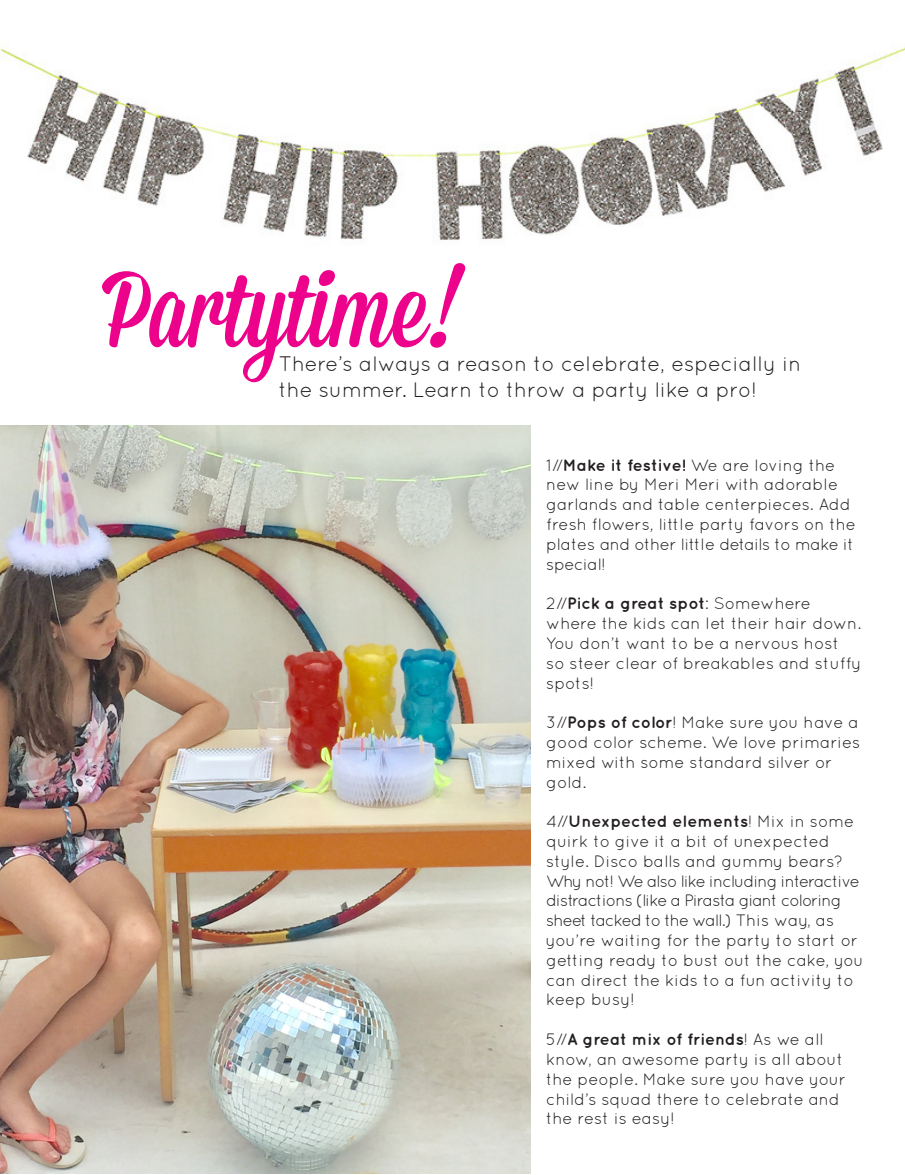
<style>
.page{position:relative;width:905px;height:1175px;background:#fff}
.page>*{position:absolute;margin:0;border:0;box-sizing:border-box;transform-origin:0 0}
.t1{font:108px "Mission Script";color:#ed028c}
.t2{font:21px/25.2px "Quicksand";color:#231f20}
.t3{font:16.5px/19.8px "Quicksand";color:#231f20}
.t4{font:16.5px/19.8px "Quicksand";letter-spacing:-.02em;color:#231f20}
.s1{font-weight:700}
</style>
<div class="page">
<img style="left:0;top:45px;width:904px;height:196px">
<img style="left:0;top:425px;width:530px;height:748px">
<p class="t1" style="left:102px;top:245px;width:362px">Partytime!</p>
<p class="t2" style="left:279px;top:351px;width:524px">There’s always a reason to celebrate, especially in the summer. Learn to throw a party like a pro!</p>
<p class="t3" style="left:546px;top:455px;width:311px">1//<span class="s1">Make it festive!</span> We are loving the new line by Meri Meri with adorable garlands and table centerpieces. Add fresh flowers, little party favors on the plates and other little details to make it special!</p>
<p class="t3" style="left:546px;top:593px;width:317px">2//<span class="s1">Pick a great spot</span>: Somewhere where the kids can let their hair down.<br>You don’t want to be a nervous host so steer clear of breakables and stuffy spots!</p>
<p class="t3" style="left:546px;top:712px;width:316px">3//<span class="s1">Pops of color</span>! Make sure you have a good color scheme. We love primaries mixed with some standard silver or gold.</p>
<p class="t4" style="left:546px;top:811px;width:319px">4//<span class="s1">Unexpected elements</span>! Mix in some quirk to give it a bit of unexpected style. Disco balls and gummy bears?<br>Why not! We also like including interactive distractions (like a Pirasta giant coloring sheet tacked to the wall.) This way, as you’re waiting for the party to start or getting ready to bust out the cake, you can direct the kids to a fun activity to keep busy!</p>
<p class="t3" style="left:546px;top:1029px;width:301px">5//<span class="s1">A great mix of friends</span>! As we all know, an awesome party is all about the people. Make sure you have your child’s squad there to celebrate and the rest is easy!</p>
</div>
